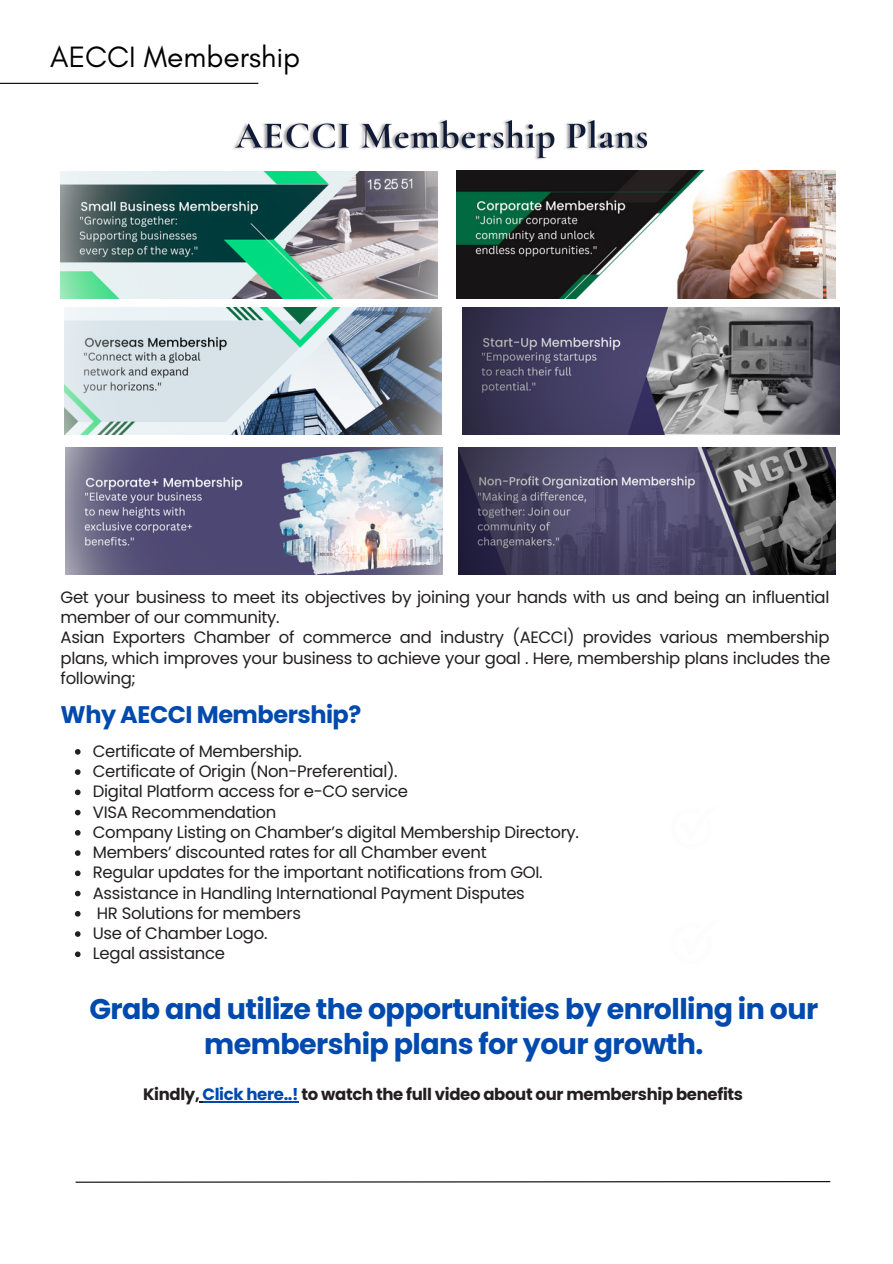
<style>
.page{position:relative;width:893px;height:1264px;background:#fff}
.page>*{position:absolute;margin:0;border:0;box-sizing:border-box;transform-origin:0 0}
.t1{font:30px "Glacial Indifference";color:#000}
.t2{font:700 28.5px/34.8px "Poppins";letter-spacing:-.02em;color:#004aad;text-align:center}
.t3{font:700 24px "Poppins";letter-spacing:-.02em;color:#004aad}
.t4{font:16.5px/20.2px "Poppins";letter-spacing:-.02em;color:#231f20}
.t5{font:700 16.5px "Poppins";letter-spacing:-.02em;color:#231f20}
.s1{color:#004aad}
</style>
<div class="page">
<hr style="left:0;top:83px;width:258px;height:1px;background:#000">
<svg style="left:75px;top:1181px;width:756px;height:2px;background:#6f6f6f"></svg>
<img style="left:61px;top:171px;width:376px;height:127px">
<img style="left:65px;top:307px;width:376px;height:127px">
<img style="left:66px;top:448px;width:376px;height:127px">
<img style="left:462px;top:307px;width:377px;height:127px">
<img style="left:458px;top:448px;width:377px;height:127px">
<img style="left:456px;top:171px;width:379px;height:128px">
<img style="left:233px;top:120px;width:415px;height:40px">
<hr style="left:202px;top:1101px;width:96px;height:1px;background:#004aad">
<svg style="left:75px;top:749px;width:6px;height:5px"></svg>
<svg style="left:75px;top:769px;width:6px;height:6px"></svg>
<svg style="left:75px;top:789px;width:6px;height:6px"></svg>
<svg style="left:75px;top:809px;width:6px;height:6px"></svg>
<svg style="left:75px;top:830px;width:6px;height:5px"></svg>
<svg style="left:75px;top:850px;width:6px;height:5px"></svg>
<svg style="left:75px;top:870px;width:6px;height:6px"></svg>
<svg style="left:75px;top:890px;width:6px;height:6px"></svg>
<svg style="left:75px;top:911px;width:6px;height:5px"></svg>
<svg style="left:75px;top:931px;width:6px;height:5px"></svg>
<svg style="left:75px;top:951px;width:6px;height:6px"></svg>
<p class="t1" style="left:50px;top:38px;width:252px">AECCI Membership</p>
<p class="t4" style="left:61px;top:587px;width:770px">Get your business to meet its objectives by joining your hands with us and being an influential member of our community.</p>
<p class="t4" style="left:61px;top:627px;width:771px;text-align:justify">Asian Exporters Chamber of commerce and industry (AECCI) provides various membership plans, which improves your business to achieve your goal . Here, membership plans includes the following;</p>
<p class="t3" style="left:61px;top:698px;width:302px">Why AECCI Membership?</p>
<p class="t4" style="left:93px;top:741px;width:211px">Certificate of Membership.</p>
<p class="t4" style="left:93px;top:761px;width:306px">Certificate of Origin (Non-Preferential).</p>
<p class="t4" style="left:93px;top:781px;width:317px">Digital Platform access for e-CO service</p>
<p class="t4" style="left:93px;top:801px;width:185px">VISA Recommendation</p>
<p class="t4" style="left:93px;top:822px;width:487px">Company Listing on Chamber’s digital Membership Directory.</p>
<p class="t4" style="left:93px;top:842px;width:395px">Members’ discounted rates for all Chamber event</p>
<p class="t4" style="left:93px;top:862px;width:451px">Regular updates for the important notifications from GOI.</p>
<p class="t4" style="left:93px;top:882px;width:433px">Assistance in Handling International Payment Disputes</p>
<p class="t4" style="left:97px;top:903px;width:205px">HR Solutions for members</p>
<p class="t4" style="left:93px;top:923px;width:176px">Use of Chamber Logo.</p>
<p class="t4" style="left:93px;top:943px;width:133px">Legal assistance</p>
<p class="t2" style="left:89px;top:991px;width:730px">Grab and utilize the opportunities by enrolling in our membership plans for your growth.</p>
<p class="t5" style="left:143px;top:1082px;width:601px">Kindly, <span class="s1">Click here..!</span> to watch the full video about our membership benefits</p>
</div>
